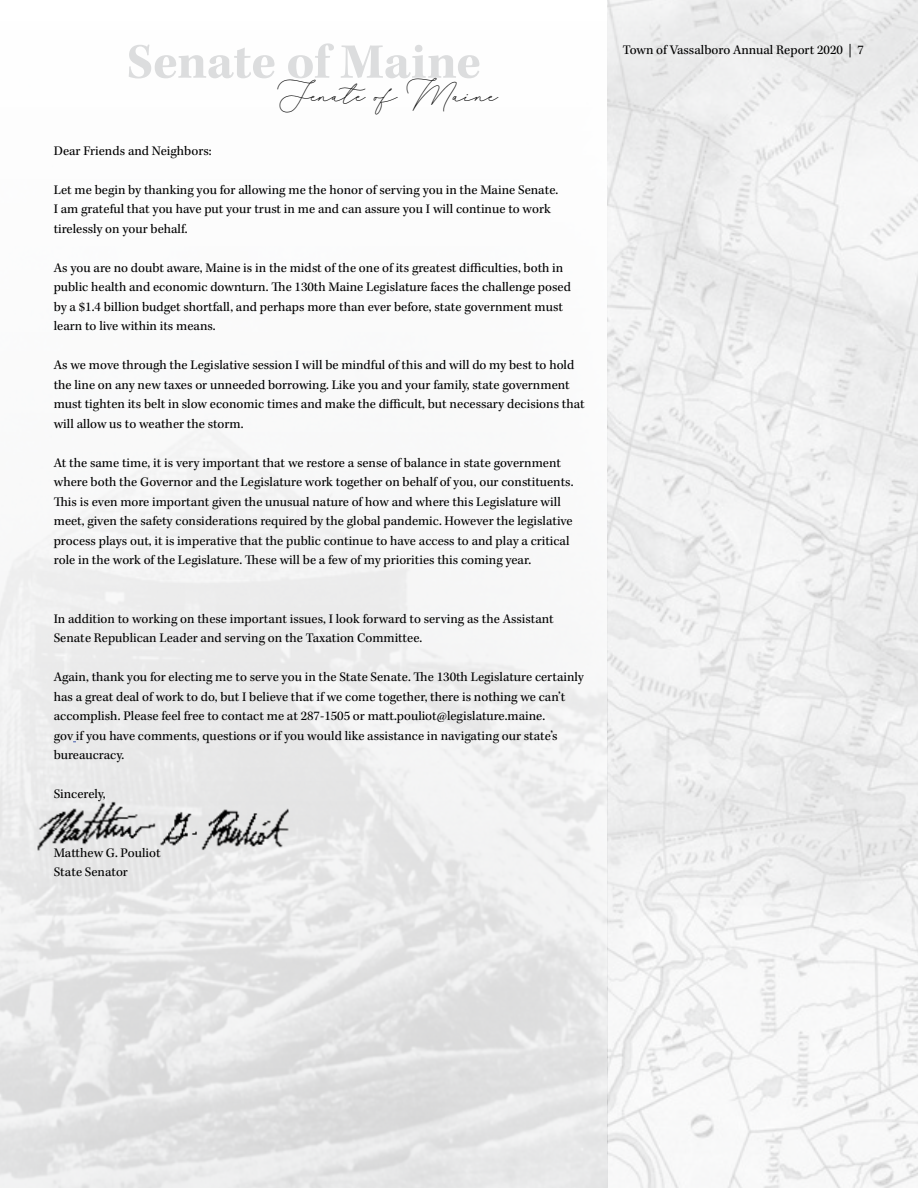
<style>
.page{position:relative;width:918px;height:1188px;background:#fff}
.page>*{position:absolute;margin:0;border:0;box-sizing:border-box;transform-origin:0 0}
.t1{font:700 51px "Kepler Std";letter-spacing:-.005em;color:#dcddde}
.t2{font:30px "milove";color:#000}
.t3{font:13.5px/19.5px "Kepler Std";color:#000}
</style>
<div class="page">
<img style="left:0;top:0;width:918px;height:1188px">
<img style="left:21px;top:785px;width:300px;height:97px">
<h1 class="t1" style="left:126px;top:33px;width:356px">Senate of Maine</h1>
<h2 class="t2" style="left:278px;top:70px;width:222px">Senate of Maine</h2>
<p class="t3" style="left:54px;top:141px;width:159px">Dear Friends and Neighbors:</p>
<p class="t3" style="left:54px;top:180px;width:506px">Let me begin by thanking you for allowing me the honor of serving you in the Maine Senate.<br>I am grateful that you have put your trust in me and can assure you I will continue to work tirelessly on your behalf.</p>
<p class="t3" style="left:54px;top:258px;width:519px">As you are no doubt aware, Maine is in the midst of the one of its greatest difficulties, both in public health and economic downturn. The 130th Maine Legislature faces the challenge posed by a $1.4 billion budget shortfall, and perhaps more than ever before, state government must learn to live within its means.</p>
<p class="t3" style="left:54px;top:356px;width:532px">As we move through the Legislative session I will be mindful of this and will do my best to hold the line on any new taxes or unneeded borrowing. Like you and your family, state government must tighten its belt in slow economic times and make the difficult, but necessary decisions that will allow us to weather the storm.</p>
<p class="t3" style="left:54px;top:453px;width:521px">At the same time, it is very important that we restore a sense of balance in state government where both the Governor and the Legislature work together on behalf of you, our constituents.<br>This is even more important given the unusual nature of how and where this Legislature will meet, given the safety considerations required by the global pandemic. However the legislative process plays out, it is imperative that the public continue to have access to and play a critical role in the work of the Legislature. These will be a few of my priorities this coming year.</p>
<p class="t3" style="left:54px;top:609px;width:502px">In addition to working on these important issues, I look forward to serving as the Assistant<br>Senate Republican Leader and serving on the Taxation Committee.</p>
<p class="t3" style="left:54px;top:668px;width:532px">Again, thank you for electing me to serve you in the State Senate. The 130th Legislature certainly has a great deal of work to do, but I believe that if we come together, there is nothing we can’t accomplish. Please feel free to contact me at 287-1505 or matt.pouliot@legislature.maine.<br>gov if you have comments, questions or if you would like assistance in navigating our state’s bureaucracy.</p>
<p class="t3" style="left:54px;top:785px;width:54px">Sincerely,</p>
<p class="t3" style="left:54px;top:843px;width:108px">Matthew G. Pouliot<br>State Senator</p>
<p class="t3" style="left:623px;top:41px;width:243px">Town of Vassalboro Annual Report 2020 | 7</p>
</div>
